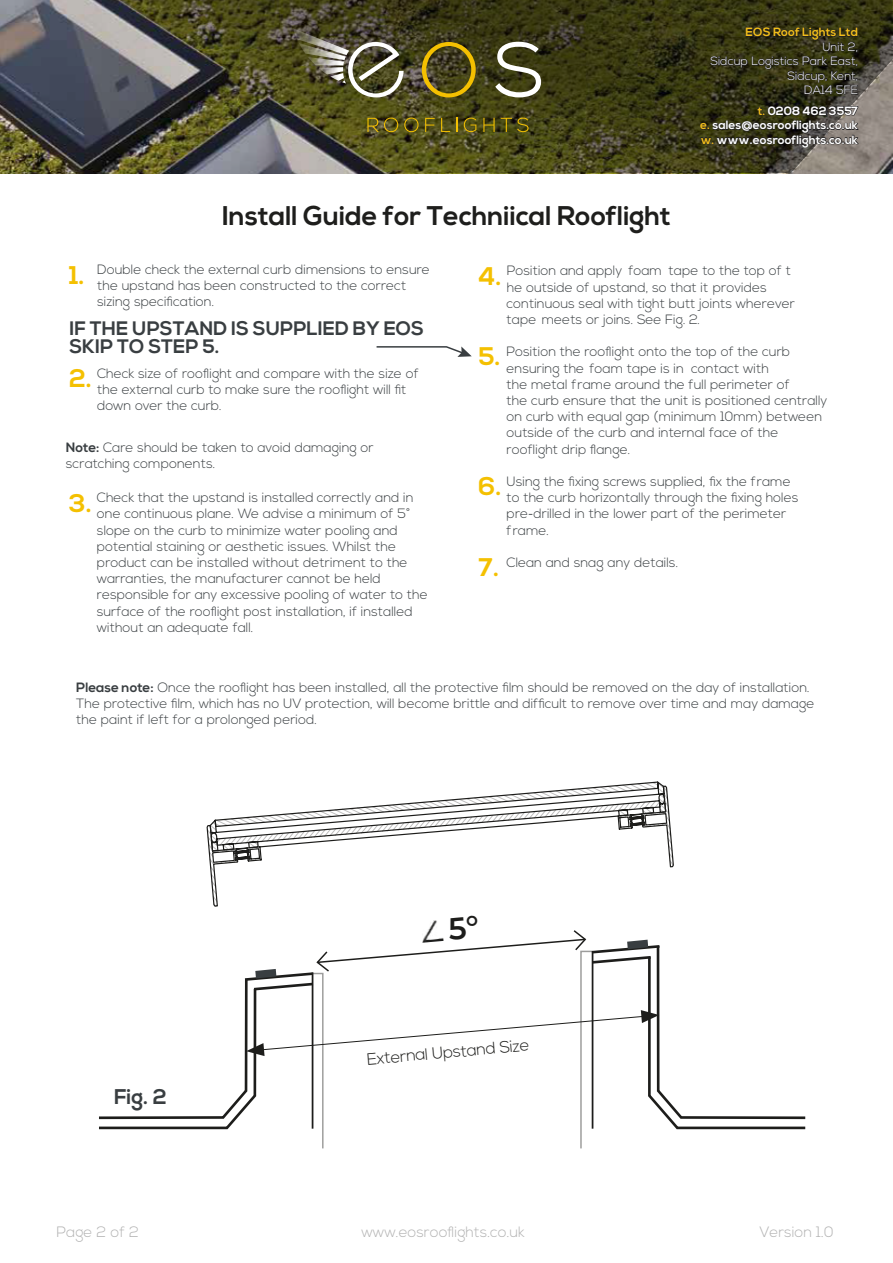
<style>
.page{position:relative;width:893px;height:1263px;background:#fff}
.page>*{position:absolute;margin:0;border:0;box-sizing:border-box;transform-origin:0 0}
.t1{font:700 27px "Nexa";color:#1e1e1c}
.t2{font:700 25.5px "Nexa";color:#f4c001}
.t3{font:700 21.3px "Nexa";color:#393e41}
.t4{font:700 19.5px/18px "Nexa";color:#393e41}
.t5{font:300 16.5px "Nexa";color:#1d1d1b}
.t6{font:300 15px "Nexa";color:#b2b2b2}
.t7{font:300 13.5px/16.2px "Nexa";color:#393e41}
.t8{font:700 12px/14.4px "Nexa";color:#fff;text-align:justify}
.t9{font:300 12px/14.4px "Nexa";color:#fff;text-align:right}
.t10{font:700 12px "Nexa";color:#f2be1a}
.s1{color:#f2be1a}
.s2{font-weight:700}
.s3{font-weight:700;font-size:25.5px;color:#f4c001}
.s4{font-family:"Montserrat";font-weight:400}
</style>
<div class="page">
<img style="left:0;top:0;width:104px;height:173px">
<svg style="left:104px;top:0;width:789px;height:173px;background:#4c4a2d"></svg>
<svg style="left:319px;top:67px;width:11px;height:7px"></svg>
<svg style="left:308px;top:60px;width:22px;height:5px"></svg>
<svg style="left:299px;top:55px;width:31px;height:5px"></svg>
<svg style="left:293px;top:28px;width:56px;height:27px"></svg>
<svg style="left:330px;top:42px;width:74px;height:55px"></svg>
<svg style="left:422px;top:42px;width:54px;height:55px;background:#6a5c17"></svg>
<svg style="left:367px;top:118px;width:31px;height:14px"></svg>
<svg style="left:404px;top:118px;width:15px;height:14px"></svg>
<svg style="left:425px;top:118px;width:10px;height:14px"></svg>
<svg style="left:441px;top:118px;width:9px;height:14px"></svg>
<svg style="left:456px;top:118px;width:1px;height:14px"></svg>
<svg style="left:464px;top:118px;width:12px;height:14px"></svg>
<svg style="left:483px;top:118px;width:12px;height:14px"></svg>
<svg style="left:501px;top:118px;width:28px;height:14px"></svg>
<svg style="left:495px;top:42px;width:47px;height:55px"></svg>
<svg style="left:206px;top:781px;width:468px;height:126px"></svg>
<svg style="left:710px;top:27px;width:148px;height:68px;background:#302f16"></svg>
<svg style="left:700px;top:105px;width:159px;height:43px;background:#393828"></svg>
<svg style="left:376px;top:346px;width:96px;height:11px"></svg>
<svg style="left:99px;top:920px;width:707px;height:229px"></svg>
<h1 class="t1" style="left:222px;top:200px;width:450px">Install Guide for Techniical Rooflight</h1>
<p class="t10" style="left:746px;top:25px;width:114px">EOS Roof Lights Ltd</p>
<p class="t9" style="left:710px;top:40px;width:149px">Unit 2,<br>Sidcup Logistics Park East,<br>Sidcup, Kent,<br>DA14 5FE</p>
<p class="t8" style="left:700px;top:104px;width:159px;text-indent:57px"><span class="s1">t.</span> 0208 462 3557 <span class="s1">e.</span> sales@eosrooflights.co.uk <span class="s1">w.</span> www.eosrooflights.co.uk</p>
<h2 class="t2" style="left:69px;top:261px;width:17px">1.</h2>
<p class="t7" style="left:97px;top:262px;width:334px">Double check the external curb dimensions to ensure the upstand has been constructed to the correct sizing specification.</p>
<h3 class="t4" style="left:69px;top:319px;width:356px">IF THE UPSTAND IS SUPPLIED BY EOS<br>SKIP TO STEP 5.</h3>
<p class="t7" style="left:97px;top:366px;width:323px">Check size of rooflight and compare with the size of the external curb to make sure the rooflight will fit down over the curb.</p>
<h2 class="t2" style="left:69px;top:364px;width:24px">2.</h2>
<p class="t7" style="left:66px;top:440px;width:309px"><span class="s2">Note:</span> Care should be taken to avoid damaging or scratching components.</p>
<p class="t7" style="left:97px;top:490px;width:332px">Check that the upstand is installed correctly and in one continuous plane. We advise a minimum of 5° slope on the curb to minimize water pooling and potential staining or aesthetic issues. Whilst the product can be installed without detriment to the warranties, the manufacturer cannot be held responsible for any excessive pooling of water to the surface of the rooflight post installation, if installed without an adequate fall.</p>
<h2 class="t2" style="left:69px;top:489px;width:24px">3.</h2>
<p class="t7" style="left:506px;top:263px;width:290px;text-indent:-28px"><span class="s3">4.</span> Position and apply foam tape to the top of t he outside of upstand, so that it provides continuous seal with tight butt joints wherever tape meets or joins. See Fig. 2.</p>
<p class="t7" style="left:507px;top:344px;width:323px">Position the rooflight onto the top of the curb ensuring the foam tape is in contact with<br>the metal frame around the full perimeter of<br>the curb ensure that the unit is positioned centrally on curb with equal gap (minimum 10mm) between outside of the curb and internal face of the rooflight drip flange.</p>
<p class="t7" style="left:507px;top:474px;width:293px">Using the fixing screws supplied, fix the frame to the curb horizontally through the fixing holes pre<span class="s4">‐</span>drilled in the lower part of the perimeter frame.</p>
<p class="t7" style="left:507px;top:555px;width:173px">Clean and snag any details.</p>
<h2 class="t2" style="left:479px;top:342px;width:24px">5.</h2>
<h2 class="t2" style="left:479px;top:471px;width:25px">6.</h2>
<h2 class="t2" style="left:479px;top:553px;width:22px">7.</h2>
<p class="t7" style="left:76px;top:680px;width:740px"><span class="s2">Please note:</span> Once the rooflight has been installed, all the protective film should be removed on the day of installation.<br>The protective film, which has no UV protection, will become brittle and difficult to remove over time and may damage the paint if left for a prolonged period.</p>
<h3 class="t3" style="left:114px;top:1085px;width:54px">Fig. 2</h3>
<p class="t5" style="left:366px;top:1049px;width:165px;rotate:-5deg">External Upstand Size</p>
<p class="t6" style="left:56px;top:1223px;width:84px">Page 2 of 2</p>
<p class="t6" style="left:361px;top:1223px;width:165px">www.eosrooflights.co.uk</p>
<p class="t6" style="left:759px;top:1223px;width:76px">Version 1.0</p>
</div>
